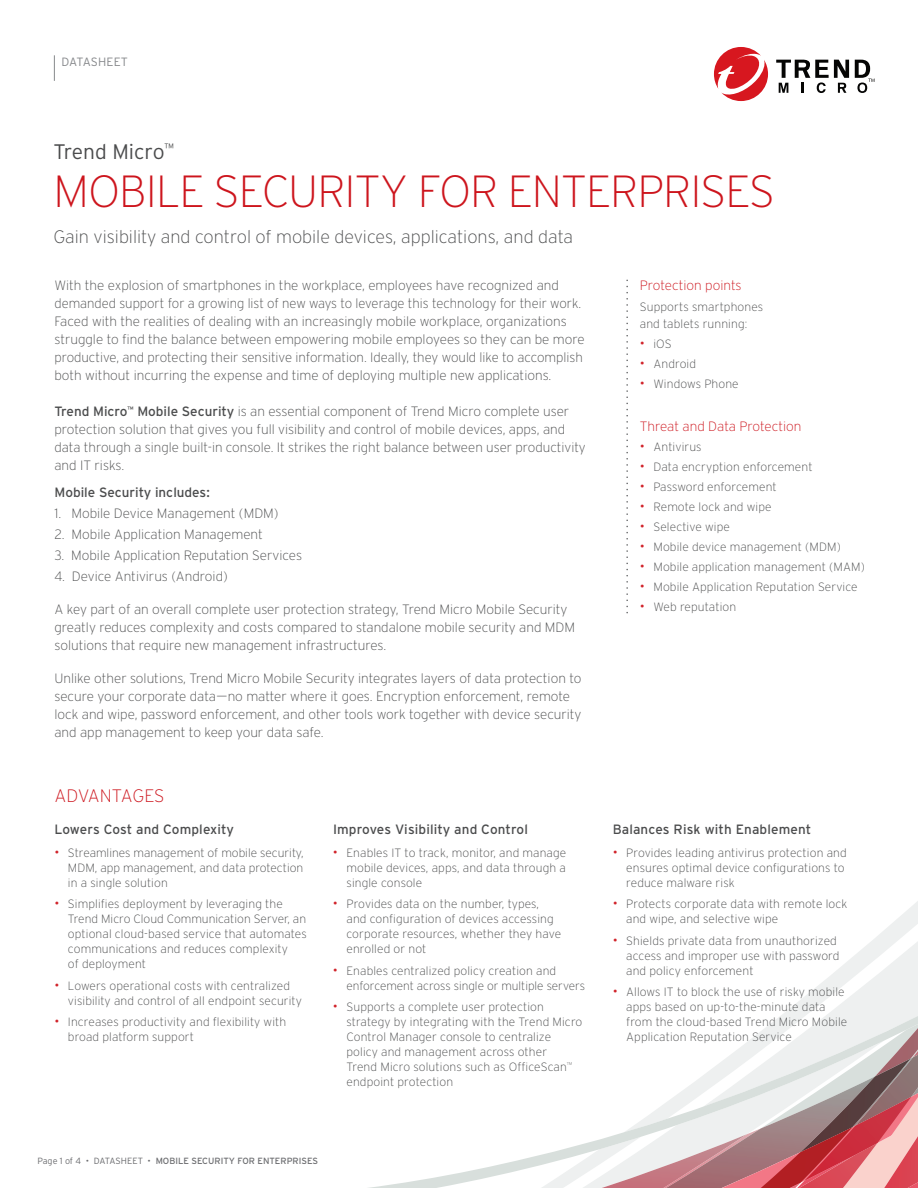
<style>
.page{position:relative;width:918px;height:1188px;background:#fff}
.page>*{position:absolute;margin:0;border:0;box-sizing:border-box;transform-origin:0 0}
.t1{font:200 45px "Interstate";letter-spacing:-.02em;color:#cd151d}
.t2{font:300 21px "Interstate";color:#4b4c4d}
.t3{font:200 18px "Interstate";color:#4b4c4d}
.t4{font:200 18px "Interstate";color:#cd151d}
.t5{font:200 13.5px/18px "Interstate";color:#4b4c4d}
.t6{font:13.5px "Interstate";letter-spacing:.01em;color:#4b4c4d}
.t7{font:200 13.5px "Interstate";color:#cd151d}
.t8{font:200 12px/15px "Interstate";letter-spacing:.01em;color:#4b4c4d}
.t9{font:300 12px "Interstate";letter-spacing:.005em;color:#87898c}
.t10{font:9px "Interstate";color:#6c6d70}
.s1{font-weight:300;font-size:13.5px;color:#d1232a}
.s2{font-weight:400}
.s3{font-weight:300}
</style>
<div class="page">
<svg style="left:368px;top:901px;width:550px;height:287px"></svg>
<svg style="left:54px;top:55px;width:1px;height:26px"></svg>
<svg style="left:776px;top:60px;width:73px;height:33px"></svg>
<svg style="left:855px;top:60px;width:20px;height:33px"></svg>
<svg style="left:714px;top:47px;width:54px;height:54px"></svg>
<svg style="left:626px;top:280px;width:2px;height:333px"></svg>
<p class="t9" style="left:62px;top:55px;width:68px">DATASHEET</p>
<h2 class="t2" style="left:53px;top:139px;width:122px">TREND MICRO<sup>™</sup></h2>
<h1 class="t1" style="left:53px;top:164px;width:258px">Mobi le Securit</h1>
<h1 class="t1" style="left:380px;top:164px;width:306px">y for Enterprises</h1>
<h3 class="t3" style="left:53px;top:226px;width:521px">Gain visibility and control of mobile devices, applications, and data</h3>
<p class="t7" style="left:640px;top:277px;width:103px">Protection points</p>
<p class="t8" style="left:640px;top:299px;width:125px;line-height:16.5px">Supports smartphones and tablets running:</p>
<p class="t8" style="left:640px;top:336px;width:33px"><span class="s1">•</span> iOS</p>
<p class="t8" style="left:640px;top:356px;width:58px"><span class="s1">•</span> Android</p>
<p class="t8" style="left:640px;top:376px;width:100px"><span class="s1">•</span> Windows Phone</p>
<p class="t7" style="left:640px;top:418px;width:163px">Threat and Data Protection</p>
<p class="t8" style="left:640px;top:439px;width:63px"><span class="s1">•</span> Antivirus</p>
<p class="t8" style="left:640px;top:459px;width:174px"><span class="s1">•</span> Data encryption enforcement</p>
<p class="t8" style="left:640px;top:479px;width:138px"><span class="s1">•</span> Password enforcement</p>
<p class="t8" style="left:640px;top:499px;width:133px"><span class="s1">•</span> Remote lock and wipe</p>
<p class="t8" style="left:640px;top:519px;width:92px"><span class="s1">•</span> Selective wipe</p>
<p class="t8" style="left:640px;top:539px;width:202px"><span class="s1">•</span> Mobile device management (MDM)</p>
<p class="t8" style="left:640px;top:559px;width:227px"><span class="s1">•</span> Mobile application management (MAM)</p>
<p class="t8" style="left:640px;top:579px;width:219px"><span class="s1">•</span> Mobile Application Reputation Service</p>
<p class="t8" style="left:640px;top:599px;width:98px"><span class="s1">•</span> Web reputation</p>
<p class="t5" style="left:54px;top:276px;width:532px">With the explosion of smartphones in the workplace, employees have recognized and demanded support for a growing list of new ways to leverage this technology for their work.<br>Faced with the realities of dealing with an increasingly mobile workplace, organizations struggle to find the balance between empowering mobile employees so they can be more productive, and protecting their sensitive information. Ideally, they would like to accomplish both without incurring the expense and time of deploying multiple new applications.</p>
<p class="t5" style="left:54px;top:402px;width:533px"><span class="s2">Trend Micro</span><sup>™</sup> <span class="s2">Mobile Security</span> is an essential component of Trend Micro complete user protection solution that gives you full visibility and control of mobile devices, apps, and data through a single built-in console. It strikes the right balance between user productivity and IT risks.</p>
<p class="t6" style="left:54px;top:484px;width:157px">Mobile Security includes:</p>
<p class="t5" style="left:54px;top:504px;width:226px">1. Mobile Device Management (MDM)</p>
<p class="t5" style="left:54px;top:525px;width:210px">2. Mobile Application Management</p>
<p class="t5" style="left:54px;top:546px;width:249px">3. Mobile Application Reputation Services</p>
<p class="t5" style="left:54px;top:567px;width:175px">4. Device Antivirus (Android)</p>
<p class="t5" style="left:54px;top:600px;width:522px">A key part of an overall complete user protection strategy, Trend Micro Mobile Security greatly reduces complexity and costs compared to standalone mobile security and MDM solutions that require new management infrastructures.</p>
<p class="t5" style="left:54px;top:669px;width:529px">Unlike other solutions, Trend Micro Mobile Security integrates layers of data protection to secure your corporate data—no matter where it goes. Encryption enforcement, remote lock and wipe, password enforcement, and other tools work together with device security and app management to keep your data safe.</p>
<h3 class="t4" style="left:54px;top:785px;width:69px">advantages</h3>
<p class="t6" style="left:54px;top:821px;width:181px">Lowers Cost and Complexity</p>
<p class="t8" style="left:68px;top:845px;width:237px;text-align:justify;text-indent:-14px"><span class="s1">•</span> Streamlines management of mobile security, MDM, app management, and data protection in a single solution</p>
<p class="t8" style="left:68px;top:896px;width:240px;text-indent:-14px"><span class="s1">•</span> Simplifies deployment by leveraging the Trend Micro Cloud Communication Server, an optional cloud-based service that automates communications and reduces complexity<br>of deployment</p>
<p class="t8" style="left:68px;top:978px;width:235px;text-indent:-14px"><span class="s1">•</span> Lowers operational costs with centralized visibility and control of all endpoint security</p>
<p class="t8" style="left:68px;top:1014px;width:220px;text-indent:-14px"><span class="s1">•</span> Increases productivity and flexibility with broad platform support</p>
<p class="t6" style="left:333px;top:821px;width:197px">I mproves Visibility and Control</p>
<p class="t8" style="left:346px;top:845px;width:221px;text-align:justify;text-indent:-14px"><span class="s1">•</span> Enables IT to track, monitor, and manage mobile devices, apps, and data through a single console</p>
<p class="t8" style="left:346px;top:896px;width:216px;text-indent:-14px"><span class="s1">•</span> Provides data on the number, types, and configuration of devices accessing corporate resources, whether they have enrolled or not</p>
<p class="t8" style="left:346px;top:963px;width:240px;text-indent:-14px"><span class="s1">•</span> Enables centralized policy creation and enforcement across single or multiple servers</p>
<p class="t8" style="left:346px;top:999px;width:237px;text-indent:-14px"><span class="s1">•</span> Supports a complete user protection strategy by integrating with the Trend Micro Control Manager console to centralize policy and management across other<br>Trend Micro solutions such as OfficeScan<sup>™ </sup>endpoint protection</p>
<p class="t10" style="left:38px;top:1155px;width:282px"><span class="s3">PAGE 1 OF 4 • DATASHEET •</span> mobile security for enterprises</p>
<p class="t6" style="left:613px;top:821px;width:200px">Balances Risk with Enablement</p>
<p class="t8" style="left:626px;top:845px;width:222px;text-indent:-14px"><span class="s1">•</span> Provides leading antivirus protection and ensures optimal device configurations to reduce malware risk</p>
<p class="t8" style="left:626px;top:896px;width:223px;text-indent:-14px"><span class="s1">•</span> Protects corporate data with remote lock and wipe, and selective wipe</p>
<p class="t8" style="left:626px;top:933px;width:215px;text-indent:-14px"><span class="s1">•</span> Shields private data from unauthorized access and improper use with password and policy enforcement</p>
<p class="t8" style="left:626px;top:984px;width:223px;text-indent:-14px"><span class="s1">•</span> Allows IT to block the use of risky mobile apps based on up-to-the-minute data from the cloud-based Trend Micro Mobile Application Reputation Service</p>
</div>
